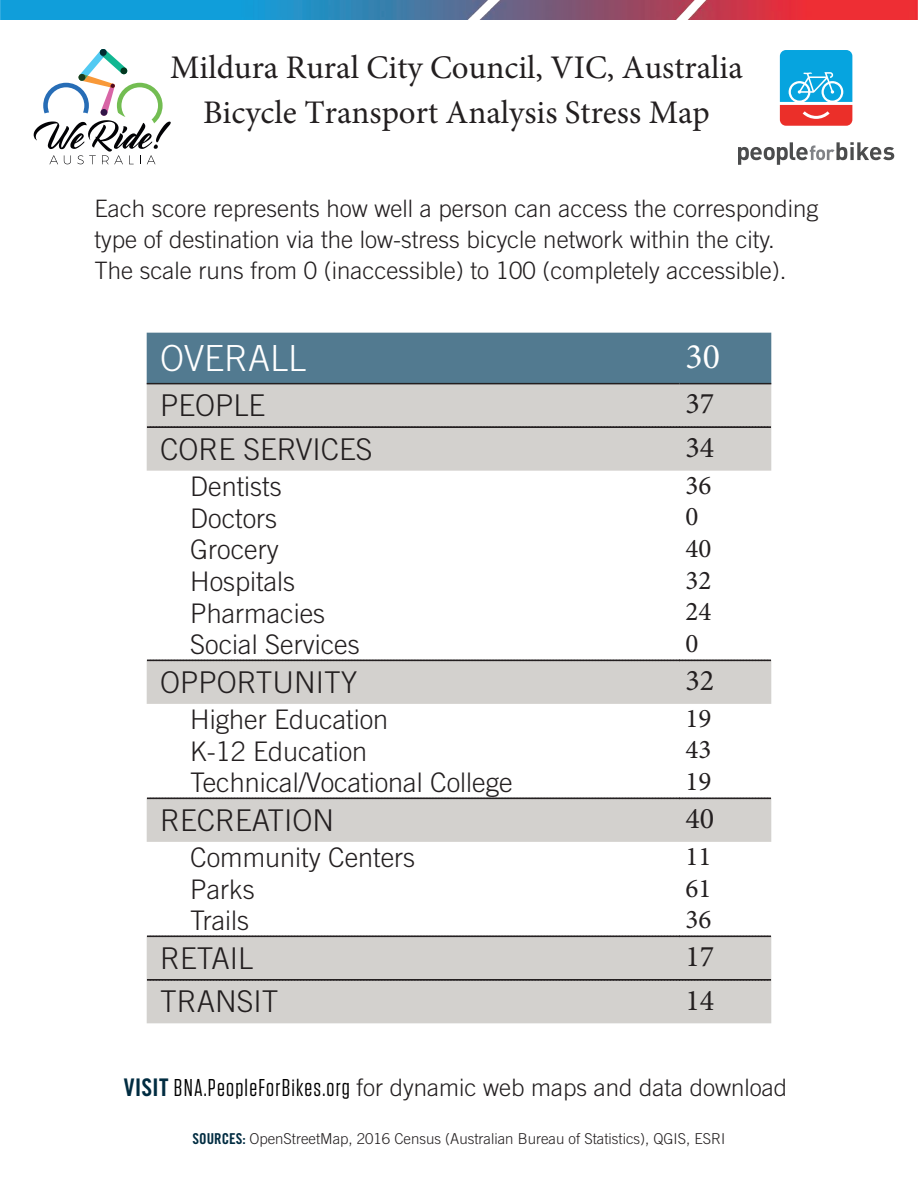
<style>
.page{position:relative;width:918px;height:1188px;background:#fff}
.page>*{position:absolute;margin:0;border:0;box-sizing:border-box;transform-origin:0 0}
.t1{font:300 36px "Trade Gothic LT Std";color:#fff}
.t2{font:36px "Minion Pro";color:#fff}
.t3{font:33px/45px "Minion Pro";color:#231f20;text-align:center}
.t4{font:300 30px "Trade Gothic LT Std";color:#231f20}
.t5{font:30px "Minion Pro";color:#231f20}
.t6{font:300 27px "Trade Gothic LT Std";color:#231f20}
.t7{font:27px "Minion Pro";color:#231f20}
.t8{font:300 24px/30.6px "Trade Gothic LT Std";color:#231f20}
.t9{font:300 15px "Trade Gothic LT Std";color:#231f20}
.s1{font-family:"Calibri";font-size:27px}
.s2{font-family:"Trade Gothic LT Std Bd Cn 20";font-weight:400;font-size:24.3px;color:#002c41}
.s3{font-family:"Tungsten";font-weight:400;font-size:24.3px;color:#000}
.s4{font-family:"Trade Gothic LT Std Bd Cn 20";font-weight:400;color:#002c41}
</style>
<div class="page">
<svg style="left:738px;top:142px;width:156px;height:23px"></svg>
<svg style="left:779px;top:50px;width:74px;height:76px;background:#6895b6"></svg>
<img style="left:0;top:0;width:918px;height:20px">
<div style="left:147px;top:333px;width:624px;height:50px;background:#527a90"></div>
<svg style="left:147px;top:384px;width:624px;height:639px"></svg>
<hr style="left:147px;top:383px;width:533px;height:1px;background:#231f20">
<hr style="left:680px;top:383px;width:91px;height:1px;background:#231f20">
<svg style="left:147px;top:426px;width:624px;height:2px"></svg>
<svg style="left:147px;top:659px;width:624px;height:2px"></svg>
<svg style="left:147px;top:797px;width:624px;height:2px"></svg>
<svg style="left:147px;top:935px;width:624px;height:2px"></svg>
<svg style="left:147px;top:979px;width:624px;height:2px"></svg>
<svg style="left:33px;top:49px;width:138px;height:115px"></svg>
<p class="t3" style="left:170px;top:45px;width:574px">Mildura Rural City Council, VIC, Australia<br>Bicycle Transport Analysis Stress Map</p>
<p class="t8" style="left:94px;top:193px;width:726px">Each score represents how well a person can access the corresponding type of destination via the low-stress bi<span class="s1">c</span>ycle network within the city.<br>The scale runs from 0 (inaccessible) to 100 (completely accessible).</p>
<p class="t1" style="left:160px;top:337px;width:148px">OVERALL</p>
<p class="t2" style="left:686px;top:332px;width:36px">30</p>
<p class="t4" style="left:160px;top:388px;width:107px">PEOPLE</p>
<p class="t5" style="left:686px;top:384px;width:30px">37</p>
<p class="t4" style="left:160px;top:431px;width:214px">CORE SERVICES</p>
<p class="t5" style="left:686px;top:427px;width:30px">34</p>
<p class="t6" style="left:190px;top:471px;width:93px">Dentists</p>
<p class="t7" style="left:685px;top:467px;width:27px">36</p>
<p class="t6" style="left:190px;top:502px;width:88px">Doctors</p>
<p class="t7" style="left:685px;top:498px;width:14px">0</p>
<p class="t6" style="left:190px;top:533px;width:90px">Grocery</p>
<p class="t7" style="left:685px;top:530px;width:27px">40</p>
<p class="t6" style="left:190px;top:565px;width:106px">Hospitals</p>
<p class="t7" style="left:685px;top:562px;width:27px">32</p>
<p class="t6" style="left:190px;top:597px;width:136px">Pharmacies</p>
<p class="t7" style="left:685px;top:594px;width:27px">24</p>
<p class="t6" style="left:190px;top:629px;width:171px">Social Services</p>
<p class="t7" style="left:685px;top:625px;width:14px">0</p>
<p class="t4" style="left:160px;top:664px;width:199px">OPPORTUNITY</p>
<p class="t5" style="left:686px;top:661px;width:30px">32</p>
<p class="t6" style="left:190px;top:704px;width:200px">Higher Education</p>
<p class="t7" style="left:685px;top:700px;width:27px">19</p>
<p class="t6" style="left:190px;top:735px;width:179px">K-12 Education</p>
<p class="t7" style="left:685px;top:732px;width:27px">43</p>
<p class="t6" style="left:190px;top:767px;width:324px">Technical/Vocational College</p>
<p class="t7" style="left:685px;top:763px;width:27px">19</p>
<p class="t4" style="left:160px;top:802px;width:175px">RECREATION</p>
<p class="t5" style="left:686px;top:799px;width:30px">40</p>
<p class="t6" style="left:190px;top:842px;width:226px">Community Centers</p>
<p class="t7" style="left:685px;top:838px;width:27px">11</p>
<p class="t6" style="left:190px;top:873px;width:66px">Parks</p>
<p class="t7" style="left:685px;top:870px;width:27px">61</p>
<p class="t6" style="left:190px;top:905px;width:60px">Trails</p>
<p class="t7" style="left:685px;top:901px;width:27px">36</p>
<p class="t4" style="left:160px;top:940px;width:94px">RETAIL</p>
<p class="t5" style="left:686px;top:937px;width:30px">17</p>
<p class="t4" style="left:160px;top:984px;width:120px">TRANSIT</p>
<p class="t5" style="left:686px;top:980px;width:30px">14</p>
<p class="t8" style="left:124px;top:1072px;width:665px"><span class="s2">VISIT</span> <span class="s3">BNA.PeopleForBikes.org</span> for dynamic web maps and data download</p>
<p class="t9" style="left:193px;top:1129px;width:534px"><span class="s4">SOURCES:</span> OpenStreetMap, 2016 Census (Australian Bureau of Statistics), QGIS, ESRI</p>
</div>
